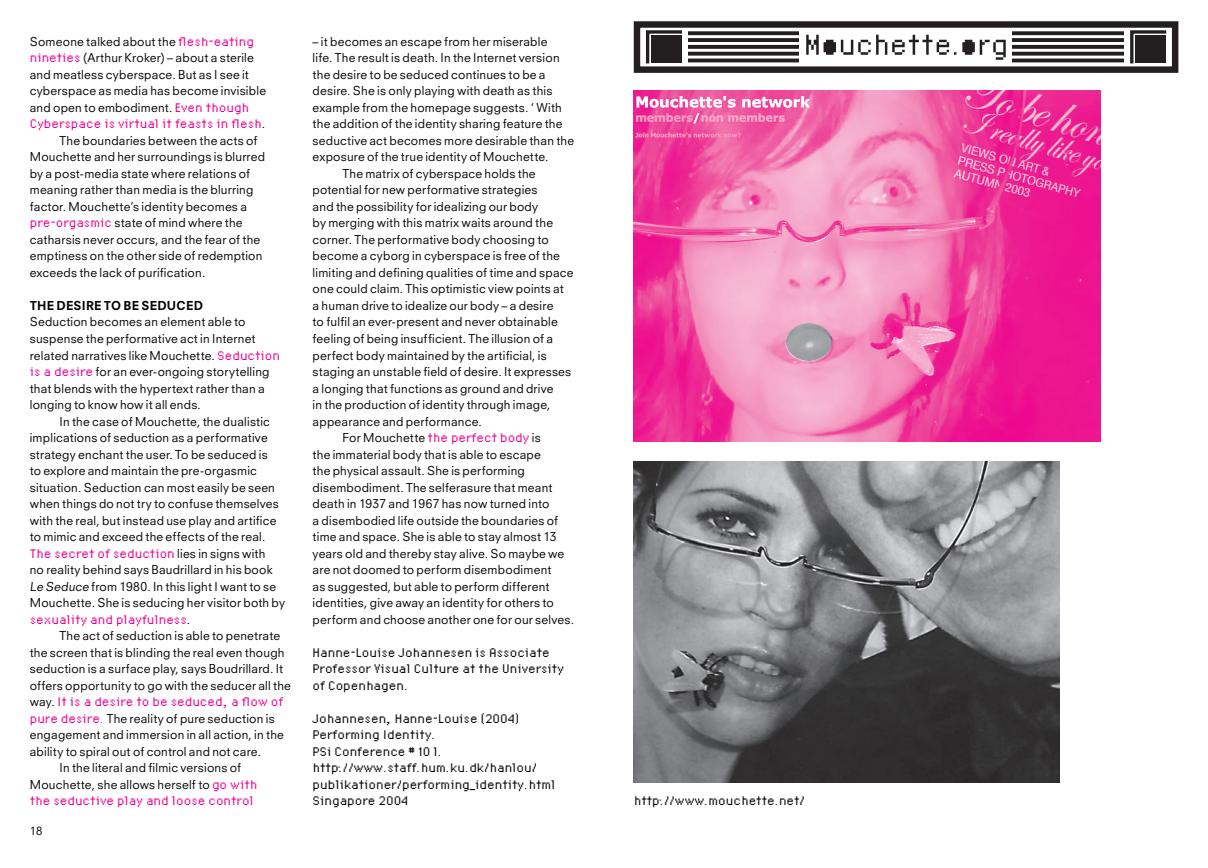
<style>
.page{position:relative;width:1208px;height:868px;background:#fff}
.page>*{position:absolute;margin:0;border:0;box-sizing:border-box;transform-origin:0 0}
.t1{font:19.5px/16.5px "Universal Eight";color:#040503}
.t2{font:19.5px "Universal Eight";color:#ed028c}
.t3{font:12px/16.5px "Neuzeit S";letter-spacing:.02em;color:#040503}
.t4{font:800 12px "Neuzeit S";letter-spacing:.02em;color:#040503}
.t5{font:11.25px "Neuzeit S";color:#040503}
.s1{font-family:"Universal Eight";font-size:19.5px;color:#ed028c}
.s2{font-family:"Neuzeit S";font-size:12px;color:#040503}
</style>
<div class="page">
<svg style="left:688px;top:35px;width:436px;height:28px"></svg>
<svg style="left:688px;top:31px;width:436px;height:4px"></svg>
<svg style="left:688px;top:38px;width:436px;height:4px"></svg>
<svg style="left:688px;top:45px;width:436px;height:4px"></svg>
<svg style="left:688px;top:52px;width:436px;height:4px"></svg>
<hr style="left:661px;top:59px;width:496px;height:3px;background:#231f20">
<div style="left:640px;top:25px;width:47px;height:44px;background:#fff"></div>
<svg style="left:646px;top:30px;width:36px;height:34px"></svg>
<div style="left:799px;top:22px;width:213px;height:50px;background:#fff"></div>
<div style="left:1124px;top:25px;width:47px;height:44px;background:#fff"></div>
<svg style="left:1130px;top:30px;width:37px;height:34px"></svg>
<svg style="left:806px;top:35px;width:199px;height:25px"></svg>
<div style="left:634px;top:21px;width:544px;height:52px;border:6px solid #231f20"></div>
<img style="left:634px;top:461px;width:425px;height:321px">
<img style="left:634px;top:91px;width:466px;height:350px">
<img style="left:786px;top:324px;width:45px;height:36px">
<p class="t3" style="left:30px;top:33px;width:238px">Someone talked about the <span class="s1">flesh-eating nineties</span> (Arthur Kroker) – about a sterile and meatless cyberspace. But as I see it cyberspace as media has become invisible and open to embodiment. <span class="s1">Even though</span></p>
<h1 class="t2" style="left:30px;top:115px;width:237px">Cyberspace is virtual it feasts in flesh<span class="s2">.</span></h1>
<p class="t3" style="left:30px;top:132px;width:237px;text-indent:30px">The boundaries between the acts of Mouchette and her surroundings is blurred by a post-media state where relations of meaning rather than media is the blurring factor. Mouchette’s identity becomes a <span class="s1">pre-orgasmic</span> state of mind where the catharsis never occurs, and the fear of the emptiness on the other side of redemption exceeds the lack of purification.</p>
<p class="t4" style="left:30px;top:298px;width:175px">THE DESIRE TO BE SEDUCED</p>
<p class="t3" style="left:30px;top:313px;width:252px">Seduction becomes an element able to suspense the performative act in Internet related narratives like Mouchette. <span class="s1">Seduction is a desire</span> for an ever-ongoing storytelling that blends with the hypertext rather than a longing to know how it all ends.</p>
<p class="t3" style="left:30px;top:412px;width:251px;text-indent:30px">In the case of Mouchette, the dualistic implications of seduction as a performative strategy enchant the user. To be seduced is to explore and maintain the pre-orgasmic situation. Seduction can most easily be seen when things do not try to confuse themselves with the real, but instead use play and artifice to mimic and exceed the effects of the real.</p>
<h1 class="t2" style="left:30px;top:544px;width:237px">The secret of seduction <span class="s2">lies in signs with</span></h1>
<p class="t3" style="left:30px;top:561px;width:257px">no reality behind says Baudrillard in his book<br>Le Seduce from 1980. In this light I want to se<br>Mouchette. She is seducing her visitor both by</p>
<h1 class="t2" style="left:30px;top:610px;width:162px">sexuality and playfulness<span class="s2">.</span></h1>
<p class="t3" style="left:30px;top:627px;width:263px;text-indent:30px">The act of seduction is able to penetrate the screen that is blinding the real even though seduction is a surface play, says Boudrillard. It offers opportunity to go with the seducer all the</p>
<h1 class="t2" style="left:30px;top:693px;width:255px"><span class="s2">way.</span> It is a desire to be seduced, a flow of</h1>
<p class="t3" style="left:30px;top:709px;width:246px"><span class="s1">pure desire.</span> The reality of pure seduction is</p>
<p class="t3" style="left:30px;top:726px;width:256px">engagement and immersion in all action, in the</p>
<p class="t3" style="left:30px;top:742px;width:233px">ability to spiral out of control and not care.</p>
<p class="t3" style="left:60px;top:759px;width:183px">In the literal and filmic versions of</p>
<p class="t3" style="left:30px;top:775px;width:229px">Mouchette, she allows herself to <span class="s1">go with</span></p>
<h1 class="t2" style="left:30px;top:792px;width:226px">the seductive play and loose control</h1>
<p class="t5" style="left:30px;top:823px;width:14px">18</p>
<p class="t3" style="left:313px;top:33px;width:236px">– it becomes an escape from her miserable</p>
<p class="t3" style="left:313px;top:49px;width:248px">life. The result is death. In the Internet version</p>
<p class="t3" style="left:313px;top:66px;width:234px">the desire to be seduced continues to be a</p>
<p class="t3" style="left:313px;top:82px;width:241px">desire. She is only playing with death as this</p>
<p class="t3" style="left:313px;top:99px;width:251px">example from the homepage suggests. ‘ With</p>
<p class="t3" style="left:313px;top:115px;width:251px">the addition of the identity sharing feature the</p>
<p class="t3" style="left:313px;top:132px;width:263px">seductive act becomes more desirable than the</p>
<p class="t3" style="left:313px;top:148px;width:237px">exposure of the true identity of Mouchette.</p>
<p class="t3" style="left:342px;top:165px;width:195px">The matrix of cyberspace holds the</p>
<p class="t3" style="left:313px;top:181px;width:226px">potential for new performative strategies</p>
<p class="t3" style="left:313px;top:198px;width:227px">and the possibility for idealizing our body</p>
<p class="t3" style="left:313px;top:214px;width:242px">by merging with this matrix waits around the</p>
<p class="t3" style="left:313px;top:231px;width:238px">corner. The performative body choosing to</p>
<p class="t3" style="left:313px;top:247px;width:249px">become a cyborg in cyberspace is free of the</p>
<p class="t3" style="left:313px;top:264px;width:262px">limiting and defining qualities of time and space</p>
<p class="t3" style="left:313px;top:280px;width:253px">one could claim. This optimistic view points at</p>
<p class="t3" style="left:313px;top:297px;width:242px">a human drive to idealize our body – a desire</p>
<p class="t3" style="left:313px;top:313px;width:247px">to fulfil an ever-present and never obtainable</p>
<p class="t3" style="left:313px;top:330px;width:242px">feeling of being insufficient. The illusion of a</p>
<p class="t3" style="left:313px;top:346px;width:236px">perfect body maintained by the artificial, is</p>
<p class="t3" style="left:313px;top:363px;width:260px">staging an unstable field of desire. It expresses</p>
<p class="t3" style="left:313px;top:379px;width:242px">a longing that functions as ground and drive</p>
<p class="t3" style="left:313px;top:396px;width:239px">in the production of identity through image,</p>
<p class="t3" style="left:313px;top:412px;width:171px">appearance and performance.</p>
<p class="t3" style="left:342px;top:429px;width:200px">For Mouchette <span class="s1">the perfect body</span> is</p>
<p class="t3" style="left:313px;top:445px;width:230px">the immaterial body that is able to escape</p>
<p class="t3" style="left:313px;top:462px;width:214px">the physical assault. She is performing</p>
<p class="t3" style="left:313px;top:478px;width:241px">disembodiment. The selferasure that meant</p>
<p class="t3" style="left:313px;top:495px;width:238px">death in 1937 and 1967 has now turned into</p>
<p class="t3" style="left:313px;top:511px;width:247px">a disembodied life outside the boundaries of</p>
<p class="t3" style="left:313px;top:528px;width:245px">time and space. She is able to stay almost 13</p>
<p class="t3" style="left:313px;top:544px;width:253px">years old and thereby stay alive. So maybe we</p>
<p class="t3" style="left:313px;top:561px;width:240px">are not doomed to perform disembodiment</p>
<p class="t3" style="left:313px;top:577px;width:238px">as suggested, but able to perform different</p>
<p class="t3" style="left:313px;top:594px;width:243px">identities, give away an identity for others to</p>
<p class="t3" style="left:313px;top:610px;width:263px">perform and choose another one for our selves.</p>
<h1 class="t1" style="left:313px;top:643px;width:253px">Hanne-Louise Johannesen is Associate<br>Professor Visual Culture at the University of Copenhagen.</h1>
<h1 class="t1" style="left:313px;top:709px;width:244px">Johannesen, Hanne-Louise (2004)<br>Performing Identity.<br>PSi Conference # 10 l. http://www.staff.hum.ku.dk/hanlou/ publikationer/performing_identity.html<br>Singapore 2004</h1>
<h1 class="t1" style="left:634px;top:792px;width:173px">http://www.mouchette.net/</h1>
</div>
